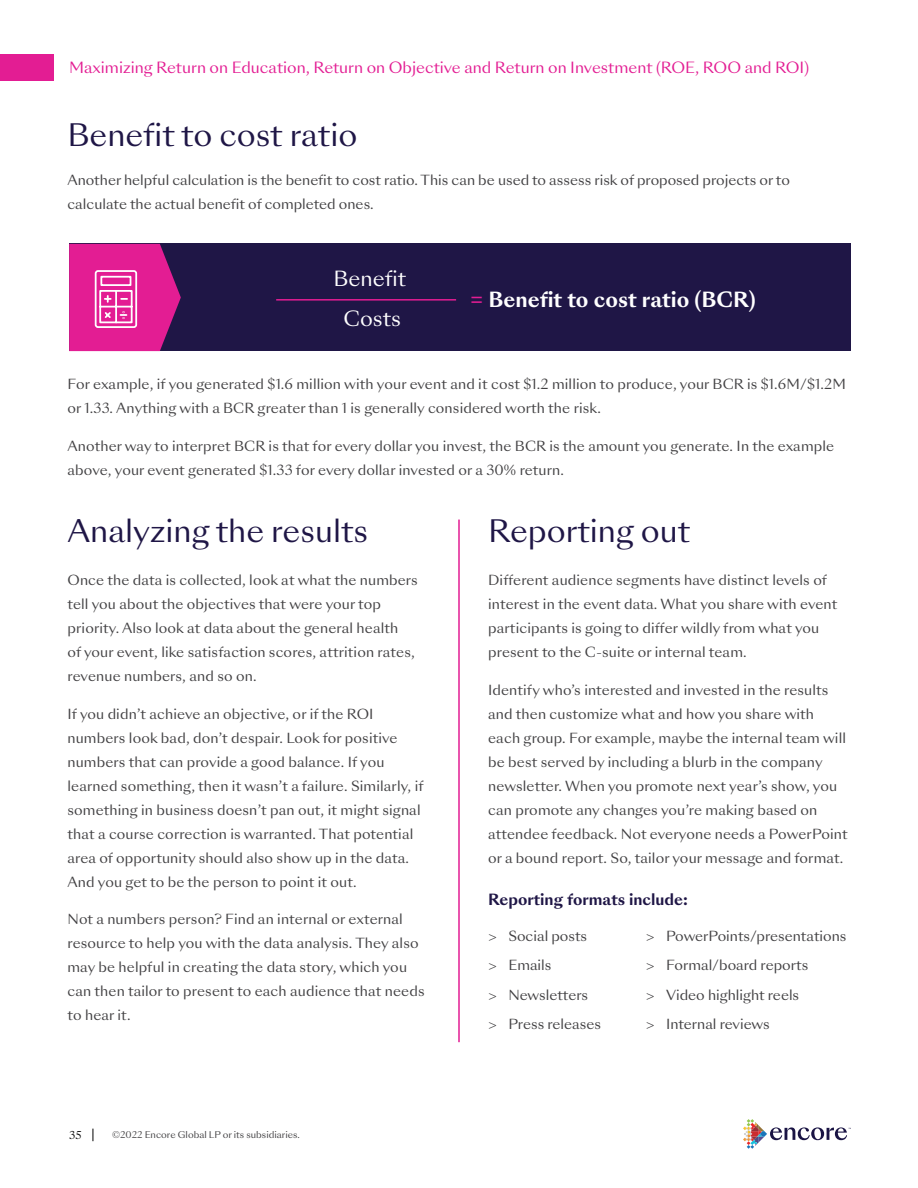
<style>
.page{position:relative;width:918px;height:1188px;background:#fff}
.page>*{position:absolute;margin:0;border:0;box-sizing:border-box;transform-origin:0 0}
.t1{font:30px "Sang Bleu Sunrise";color:#1f1646}
.t2{font:700 20.25px "Sang Bleu Sunrise";color:#fff}
.t3{font:20.25px "Sang Bleu Sunrise";color:#fff}
.t4{font:15px "Sang Bleu Sunrise";color:#e31d93}
.t5{font:700 15px "Sang Bleu Sunrise";color:#1f1646}
.t6{font:13.5px/24px "Sang Bleu Sunrise";letter-spacing:.01em;color:#414042}
.t7{font:10.5px "Sang Bleu Sunrise";color:#000}
.t8{font:9px "Sang Bleu Sunrise";color:#414042}
.s1{color:#e31d93}
</style>
<div class="page">
<svg style="left:93px;top:1129px;width:1px;height:12px"></svg>
<svg style="left:743px;top:1119px;width:108px;height:30px"></svg>
<div style="left:69px;top:244px;width:781px;height:107px;background:#1f1646"></div>
<hr style="left:276px;top:299px;width:180px;height:2px;background:#e31d93">
<hr style="left:458px;top:520px;width:2px;height:522px;background:#e31d93">
<div style="left:0;top:54px;width:54px;height:27px;background:#e31d93"></div>
<svg style="left:69px;top:244px;width:112px;height:107px"></svg>
<p class="t4" style="left:69px;top:57px;width:742px">Maximizing Return on Education, Return on Objective and Return on Investment (ROE, ROO and ROI)</p>
<h1 class="t1" style="left:68px;top:114px;width:291px">Benefit to cost ratio</h1>
<p class="t6" style="left:68px;top:169px;width:724px">Another helpful calculation is the benefit to cost ratio. This can be used to assess risk of proposed projects or to calculate the actual benefit of completed ones.</p>
<h2 class="t3" style="left:334px;top:264px;width:74px">Benefit</h2>
<h2 class="t3" style="left:343px;top:305px;width:59px">Costs</h2>
<h2 class="t2" style="left:470px;top:285px;width:287px"><span class="s1">=</span> Benefit to cost ratio (BCR)</h2>
<p class="t6" style="left:68px;top:373px;width:780px">For example, if you generated $1.6 million with your event and it cost $1.2 million to produce, your BCR is $1.6M/$1.2M or 1.33. Anything with a BCR greater than 1 is generally considered worth the risk.</p>
<p class="t6" style="left:68px;top:434px;width:768px">Another way to interpret BCR is that for every dollar you invest, the BCR is the amount you generate. In the example above, your event generated $1.33 for every dollar invested or a 30% return.</p>
<h1 class="t1" style="left:68px;top:511px;width:302px">Analyzing the results</h1>
<h1 class="t1" style="left:488px;top:511px;width:203px">Reporting out</h1>
<p class="t6" style="left:68px;top:569px;width:352px">Once the data is collected, look at what the numbers tell you about the objectives that were your top priority. Also look at data about the general health<br>of your event, like satisfaction scores, attrition rates, revenue numbers, and so on.</p>
<p class="t6" style="left:68px;top:702px;width:358px">If you didn’t achieve an objective, or if the ROI numbers look bad, don’t despair. Look for positive numbers that can provide a good balance. If you learned something, then it wasn’t a failure. Similarly, if something in business doesn’t pan out, it might signal that a course correction is warranted. That potential area of opportunity should also show up in the data.<br>And you get to be the person to point it out.</p>
<p class="t6" style="left:68px;top:908px;width:359px">Not a numbers person? Find an internal or external resource to help you with the data analysis. They also may be helpful in creating the data story, which you can then tailor to present to each audience that needs to hear it.</p>
<p class="t6" style="left:488px;top:569px;width:351px">Different audience segments have distinct levels of interest in the event data. What you share with event participants is going to differ wildly from what you present to the C-suite or internal team.</p>
<p class="t6" style="left:488px;top:679px;width:361px">Identify who’s interested and invested in the results and then customize what and how you share with each group. For example, maybe the internal team will be best served by including a blurb in the company newsletter. When you promote next year’s show, you can promote any changes you’re making based on attendee feedback. Not everyone needs a PowerPoint or a bound report. So, tailor your message and format.</p>
<p class="t5" style="left:488px;top:889px;width:201px">Reporting formats include:</p>
<p class="t6" style="left:488px;top:922px;width:114px;line-height:29.2px">&gt; Social posts<br>&gt; Emails<br>&gt; Newsletters<br>&gt; Press releases</p>
<p class="t6" style="left:646px;top:922px;width:202px;line-height:29.2px">&gt; PowerPoints/presentations &gt; Formal/board reports<br>&gt; Video highlight reels<br>&gt; Internal reviews</p>
<p class="t7" style="left:69px;top:1128px;width:14px">35</p>
<p class="t8" style="left:112px;top:1128px;width:189px">©2022 Encore Global LP or its subsidiaries.</p>
</div>
